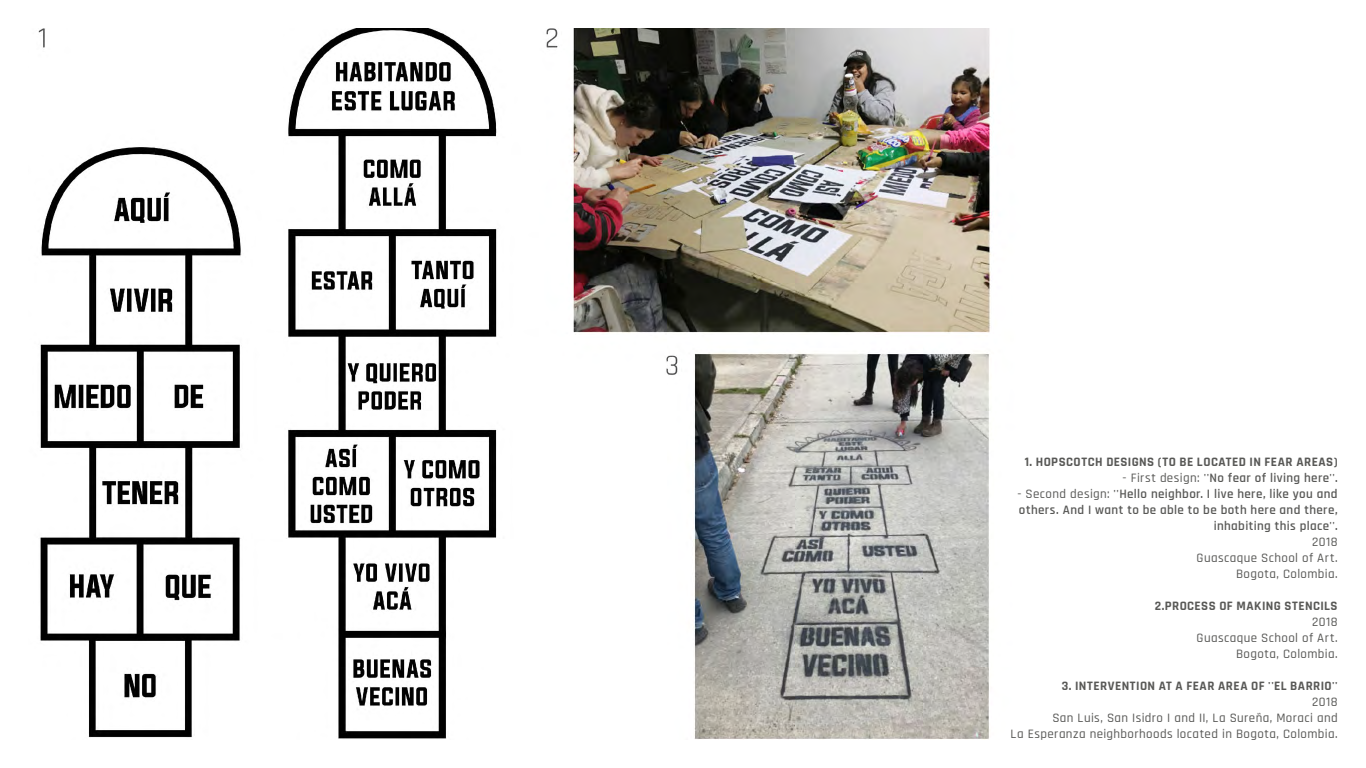
<style>
.page{position:relative;width:1366px;height:768px;background:#fff}
.page>*{position:absolute;margin:0;border:0;box-sizing:border-box;transform-origin:0 0}
.t1{font:500 13px/16px "Rajdhani";letter-spacing:.03em;color:#585856;text-align:right}
.t2{font:600 13px/16px "Rajdhani";letter-spacing:.03em;color:#585856;text-align:right}
.t3{font:700 13px "Rajdhani";letter-spacing:.035em;color:#585856}
.s1{font-weight:500}
</style>
<div class="page">
<img style="left:38px;top:28px;width:954px;height:712px">
<p class="t3" style="left:1025px;top:454px;width:314px">1. HOPSCOTCH DESIGNS (TO BE LOCATED IN FEAR AREAS)</p>
<p class="t2" style="left:1123px;top:470px;width:217px"><span class="s1">- First design:</span> ''No fear of living here''.</p>
<p class="t2" style="left:1017px;top:486px;width:322px"><span class="s1">- Second design:</span> ''Hello neighbor. I live here, like you and others. And I want to be able to be both here and there, inhabiting this place''.</p>
<p class="t1" style="left:1197px;top:534px;width:143px">2018<br>Guascaque School of Art.<br>Bogota, Colombia.</p>
<p class="t3" style="left:1155px;top:598px;width:184px">2.PROCESS OF MAKING STENCILS</p>
<p class="t1" style="left:1197px;top:614px;width:143px">2018<br>Guascaque School of Art.<br>Bogota, Colombia.</p>
<p class="t3" style="left:1062px;top:678px;width:277px">3. INTERVENTION AT A FEAR AREA OF ''EL BARRIO''</p>
<p class="t1" style="left:1011px;top:694px;width:329px">2018<br>San Luis, San Isidro I and II, La Sureña, Moraci and<br>La Esperanza neighborhoods located in Bogota, Colombia.</p>
</div>
